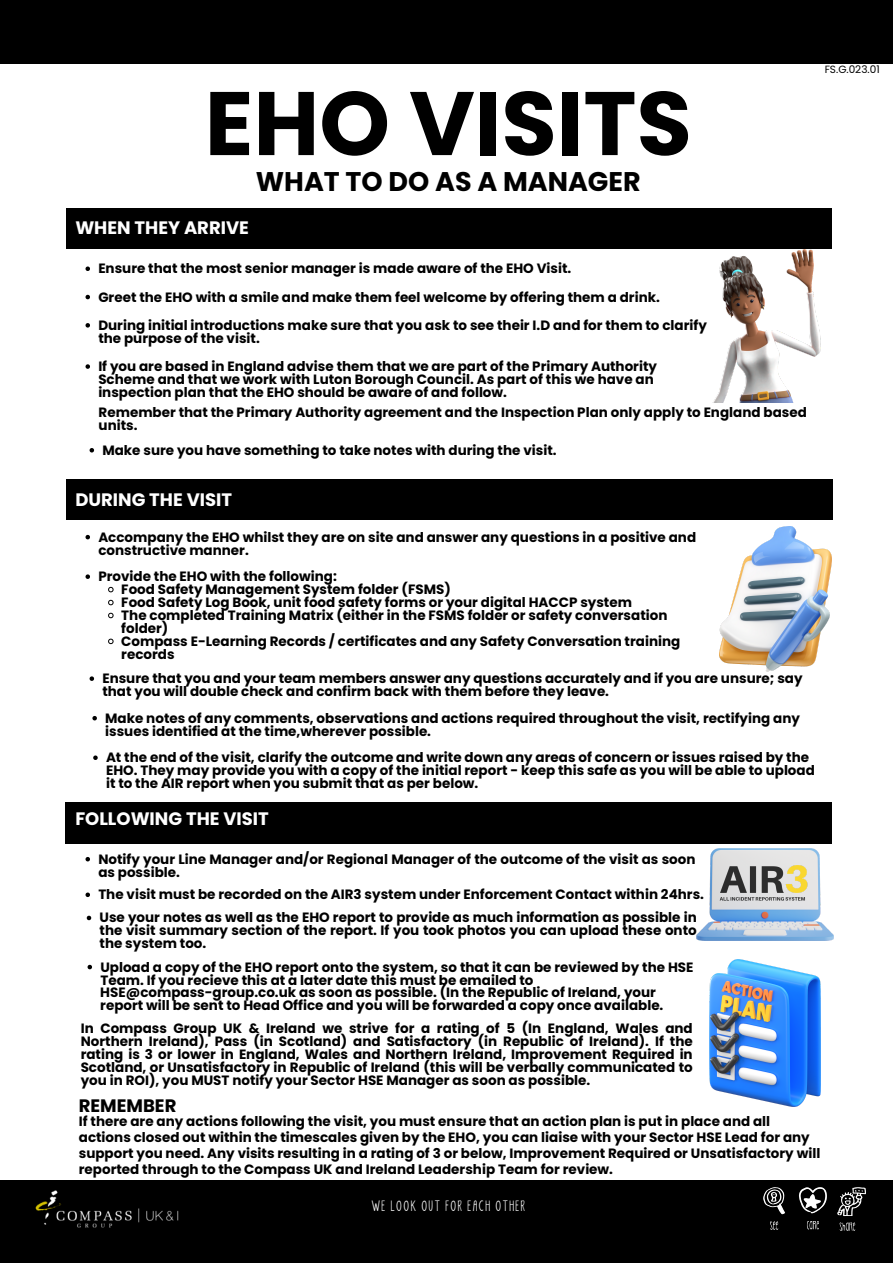
<style>
.page{position:relative;width:893px;height:1263px;background:#fff}
.page>*{position:absolute;margin:0;border:0;box-sizing:border-box;transform-origin:0 0}
.t1{font:700 90px "Poppins";color:#000}
.t2{font:700 27px "Poppins";color:#000}
.t3{font:700 18px "Poppins";color:#fff}
.t4{font:700 18px "Poppins";color:#000}
.t5{font:700 13.5px/12.9px "Poppins";color:#000}
.t6{font:12px "KG Skinny Latte";letter-spacing:.125em;color:#fff}
.t7{font:10.5px "Poppins";color:#000}
</style>
<div class="page">
<div style="left:0;top:1180px;width:893px;height:83px;background:#000"></div>
<img style="left:35px;top:1190px;width:144px;height:38px">
<img style="left:763px;top:1187px;width:102px;height:44px">
<div style="left:0;top:0;width:893px;height:63px;background:#000"></div>
<div style="left:66px;top:208px;width:765px;height:41px;background:#000"></div>
<img style="left:714px;top:250px;width:106px;height:152px">
<div style="left:65px;top:802px;width:766px;height:41px;background:#000"></div>
<div style="left:66px;top:480px;width:766px;height:40px;background:#000"></div>
<img style="left:720px;top:527px;width:111px;height:144px">
<img style="left:709px;top:959px;width:111px;height:147px">
<img style="left:697px;top:848px;width:136px;height:93px">
<img style="left:717px;top:856px;width:95px;height:51px">
<svg style="left:85px;top:266px;width:5px;height:5px"></svg>
<svg style="left:85px;top:295px;width:5px;height:4px"></svg>
<svg style="left:85px;top:323px;width:5px;height:5px"></svg>
<svg style="left:85px;top:364px;width:5px;height:5px"></svg>
<svg style="left:90px;top:448px;width:4px;height:4px"></svg>
<svg style="left:85px;top:535px;width:5px;height:4px"></svg>
<svg style="left:85px;top:574px;width:5px;height:5px"></svg>
<svg style="left:108px;top:587px;width:6px;height:5px"></svg>
<svg style="left:108px;top:600px;width:6px;height:5px"></svg>
<svg style="left:108px;top:612px;width:6px;height:6px"></svg>
<svg style="left:108px;top:638px;width:6px;height:6px"></svg>
<svg style="left:90px;top:676px;width:4px;height:5px"></svg>
<svg style="left:92px;top:716px;width:5px;height:4px"></svg>
<svg style="left:93px;top:755px;width:5px;height:5px"></svg>
<svg style="left:85px;top:857px;width:5px;height:4px"></svg>
<svg style="left:85px;top:892px;width:5px;height:5px"></svg>
<svg style="left:87px;top:916px;width:4px;height:4px"></svg>
<svg style="left:88px;top:965px;width:4px;height:4px"></svg>
<p class="t1" style="left:205px;top:61px;width:488px">EHO VISITS</p>
<p class="t2" style="left:256px;top:163px;width:386px">WHAT TO DO AS A MANAGER</p>
<h4 class="t3" style="left:75px;top:215px;width:175px">WHEN THEY ARRIVE</h4>
<p class="t5" style="left:98px;top:262px;width:474px">Ensure that the most senior manager is made aware of the EHO Visit.</p>
<p class="t5" style="left:98px;top:290px;width:563px">Greet the EHO with a smile and make them feel welcome by offering them a drink.</p>
<p class="t5" style="left:98px;top:319px;width:610px">During initial introductions make sure that you ask to see their I.D and for them to clarify the purpose of the visit.</p>
<p class="t5" style="left:98px;top:360px;width:560px">If you are based in England advise them that we are part of the Primary Authority<br>Scheme and that we work with Luton Borough Council. As part of this we have an inspection plan that the EHO should be aware of and follow.</p>
<p class="t5" style="left:99px;top:406px;width:709px">Remember that the Primary Authority agreement and the Inspection Plan only apply to England based units.</p>
<p class="t5" style="left:102px;top:444px;width:456px">Make sure you have something to take notes with during the visit.</p>
<p class="t7" style="left:824px;top:62px;width:56px">FS.G.023.01</p>
<p class="t3" style="left:75px;top:487px;width:158px">DURING THE VISIT</p>
<p class="t5" style="left:98px;top:530px;width:599px">Accompany the EHO whilst they are on site and answer any questions in a positive and constructive manner.</p>
<p class="t5" style="left:98px;top:570px;width:240px">Provide the EHO with the following:</p>
<p class="t5" style="left:121px;top:583px;width:331px">Food Safety Management System folder (FSMS)</p>
<p class="t5" style="left:121px;top:596px;width:512px">Food Safety Log Book, unit food safety forms or your digital HACCP system</p>
<h3 class="t5" style="left:121px;top:609px;width:548px">The completed Training Matrix (either in the FSMS folder or safety conversation folder)</h3>
<p class="t5" style="left:121px;top:635px;width:560px">Compass E-Learning Records / certificates and any Safety Conversation training records</p>
<p class="t5" style="left:102px;top:672px;width:701px">Ensure that you and your team members answer any questions accurately and if you are unsure; say that you will double check and confirm back with them before they leave.</p>
<p class="t5" style="left:105px;top:711px;width:696px">Make notes of any comments, observations and actions required throughout the visit, rectifying any issues identified at the time,wherever possible.</p>
<p class="t5" style="left:106px;top:751px;width:710px">At the end of the visit, clarify the outcome and write down any areas of concern or issues raised by the<br>EHO. They may provide you with a copy of the initial report - keep this safe as you will be able to upload it to the AIR report when you submit that as per below.</p>
<h3 class="t3" style="left:75px;top:806px;width:195px">FOLLOWING THE VISIT</h3>
<p class="t5" style="left:98px;top:852px;width:599px">Notify your Line Manager and/or Regional Manager of the outcome of the visit as soon as possible.</p>
<p class="t5" style="left:98px;top:888px;width:607px">The visit must be recorded on the AIR3 system under Enforcement Contact within 24hrs.</p>
<h4 class="t5" style="left:100px;top:911px;width:599px;text-align:justify">Use your notes as well as the EHO report to provide as much information as possible in the visit summary section of the report. If you took photos you can upload these onto the system too.</h4>
<p class="t5" style="left:100px;top:960px;width:594px">Upload a copy of the EHO report onto the system, so that it can be reviewed by the HSE<br>Team. If you recieve this at a later date this must be emailed to</p>
<h4 class="t5" style="left:100px;top:986px;width:564px">HSE@compass-group.co.uk as soon as possible. (In the Republic of Ireland, your report will be sent to Head Office and you will be forwarded a copy once available.</h4>
<p class="t5" style="left:81px;top:1022px;width:613px;text-align:justify">In Compass Group UK &amp; Ireland we strive for a rating of 5 (In England, Wales and Northern Ireland), Pass (in Scotland) and Satisfactory (in Republic of Ireland). If the rating is 3 or lower in England, Wales and Northern Ireland, Improvement Required in Scotland, or Unsatisfactory in Republic of Ireland (this will be verbally communicated to you in ROI), you MUST notify your Sector HSE Manager as soon as possible.</p>
<h3 class="t4" style="left:79px;top:1093px;width:99px">REMEMBER</h3>
<p class="t5" style="left:79px;top:1114px;width:743px;line-height:15.8px">If there are any actions following the visit, you must ensure that an action plan is put in place and all actions closed out within the timescales given by the EHO, you can liaise with your Sector HSE Lead for any support you need. Any visits resulting in a rating of 3 or below, Improvement Required or Unsatisfactory will reported through to the Compass UK and Ireland Leadership Team for review.</p>
<p class="t6" style="left:371px;top:1198px;width:155px">WE LOOK OUT FOR EACH OTHER</p>
</div>
